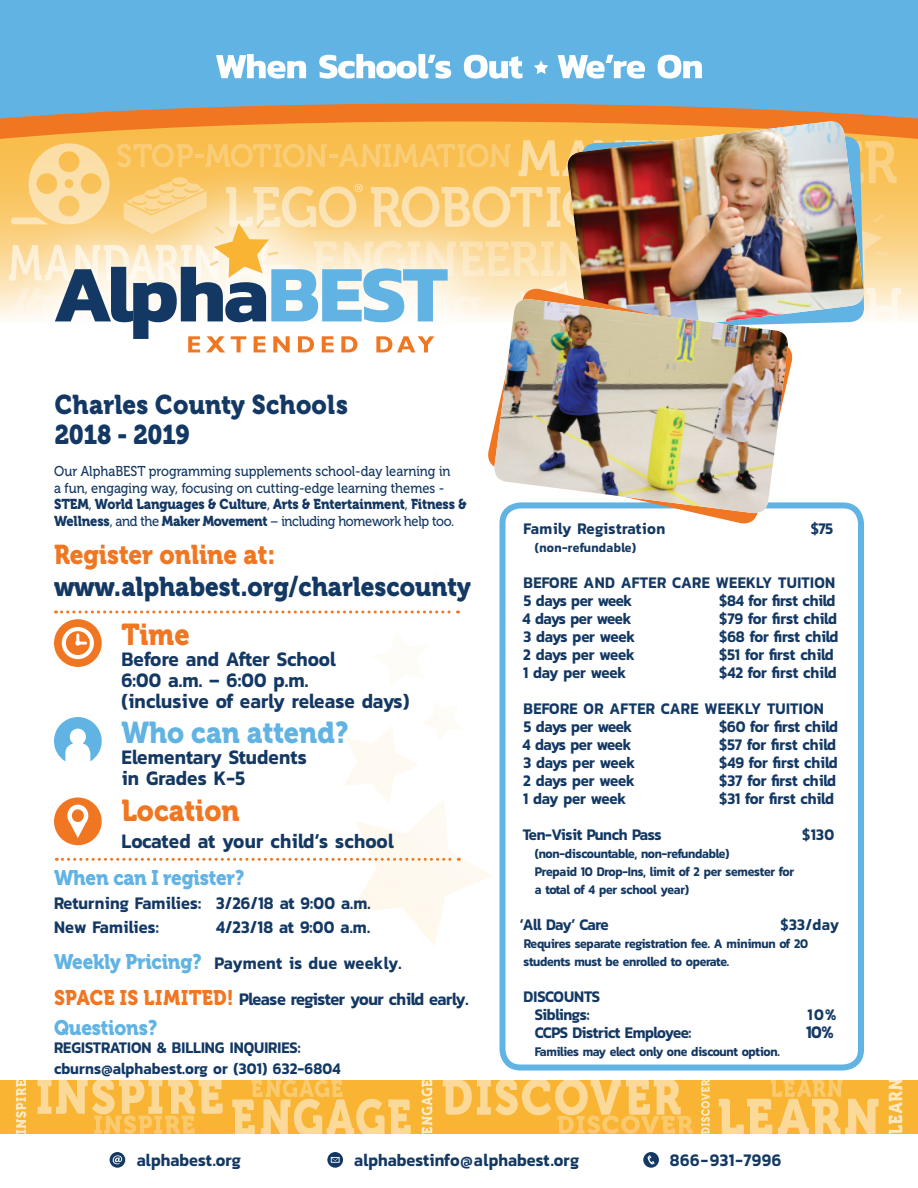
<style>
.page{position:relative;width:918px;height:1188px;background:#fff}
.page>*{position:absolute;margin:0;border:0;box-sizing:border-box;transform-origin:0 0}
.t1{font:30px "Museo 900";color:#61b3e4;scale:.9 1}
.t2{font:30px "Museo 900";color:#f07622;scale:.9 1}
.t3{font:27px "Museo 900";color:#133863;scale:.9 1}
.t4{font:27px "Museo 900";color:#f07622;scale:.9 1}
.t5{font:27px "Museo 900";letter-spacing:-.02em;color:#133863;scale:.9 1}
.t6{font:600 21px/21px "Kanit";letter-spacing:.005em;color:#133863;scale:.9 1}
.t7{font:21px "Museo 900";letter-spacing:-.01em;color:#61b3e4;scale:.9 1}
.t8{font:600 18px "Kanit";color:#133863;scale:.9 1}
.t9{font:600 18px "Kanit";letter-spacing:-.025em;color:#133863;scale:.9 1}
.t10{font:600 18px "Kanit";letter-spacing:.02em;color:#133863;scale:.9 1}
.t11{font:600 18px "Kanit";letter-spacing:.03em;color:#133863;scale:.9 1}
.t12{font:600 16.5px/21px "Kanit";letter-spacing:-.01em;color:#133863;scale:.9 1}
.t13{font:600 16.5px "Kanit";letter-spacing:.02em;color:#133863;scale:.9 1}
.t14{font:600 16.5px "Kanit";letter-spacing:-.03em;color:#133863;scale:.9 1}
.t15{font:600 16.5px "Kanit";letter-spacing:.03em;color:#133863;scale:.9 1}
.t16{font:600 16.5px "Kanit";letter-spacing:-.055em;color:#133863;scale:.9 1}
.t17{font:14.25px/16.5px "Museo 500";color:#133863;scale:.9 1}
.t18{font:600 13.5px/18px "Kanit";letter-spacing:-.02em;color:#133863;scale:.9 1}
.t19{font:600 13.5px "Kanit";letter-spacing:.03em;color:#133863;scale:.9 1}
.s1{font-family:"Museo 900"}
.s2{font-family:"Museo 900";font-weight:400;font-size:21px;color:#61b3e4}
.s3{font-family:"Museo 900";font-weight:400;font-size:21px;color:#f07622}
</style>
<div class="page">
<svg style="left:643px;top:1152px;width:16px;height:16px"></svg>
<svg style="left:648px;top:1155px;width:7px;height:10px"></svg>
<svg style="left:327px;top:1152px;width:16px;height:16px"></svg>
<svg style="left:331px;top:1157px;width:9px;height:6px"></svg>
<svg style="left:110px;top:1152px;width:15px;height:16px"></svg>
<svg style="left:113px;top:1155px;width:9px;height:9px"></svg>
<div style="left:0;top:1080px;width:918px;height:54px;background:#f8b432"></div>
<svg style="left:889px;top:1080px;width:13px;height:54px"></svg>
<svg style="left:719px;top:1080px;width:160px;height:54px"></svg>
<svg style="left:443px;top:1080px;width:250px;height:54px"></svg>
<svg style="left:701px;top:1080px;width:9px;height:54px"></svg>
<svg style="left:421px;top:1080px;width:11px;height:54px"></svg>
<svg style="left:232px;top:1080px;width:179px;height:54px"></svg>
<svg style="left:16px;top:1080px;width:10px;height:54px"></svg>
<svg style="left:38px;top:1080px;width:185px;height:54px"></svg>
<svg style="left:0;top:140px;width:918px;height:179px;background:#fad184"></svg>
<svg style="left:865px;top:287px;width:36px;height:32px"></svg>
<svg style="left:865px;top:203px;width:25px;height:68px;background:#fad287"></svg>
<svg style="left:865px;top:140px;width:32px;height:44px"></svg>
<div style="left:54px;top:619px;width:48px;height:48px;background:#f07622;border-radius:50%"></div>
<svg style="left:62px;top:627px;width:32px;height:32px"></svg>
<div style="left:500px;top:502px;width:364px;height:569px;border:6px solid #61b3e4;border-radius:18px"></div>
<svg style="left:8px;top:140px;width:558px;height:213px"></svg>
<svg style="left:0;top:120px;width:918px;height:20px;background:#f4a13a"></svg>
<svg style="left:0;top:0;width:918px;height:120px;background:#70acce"></svg>
<svg style="left:216px;top:54px;width:90px;height:25px"></svg>
<svg style="left:319px;top:54px;width:132px;height:25px"></svg>
<svg style="left:464px;top:55px;width:59px;height:24px"></svg>
<svg style="left:558px;top:55px;width:87px;height:24px"></svg>
<svg style="left:658px;top:55px;width:44px;height:24px"></svg>
<svg style="left:534px;top:60px;width:14px;height:14px"></svg>
<svg style="left:54px;top:717px;width:438px;height:229px"></svg>
<svg style="left:56px;top:610px;width:403px;height:4px"></svg>
<img style="left:566px;top:122px;width:299px;height:202px">
<img style="left:485px;top:286px;width:310px;height:240px">
<img style="left:493px;top:299px;width:297px;height:216px">
<p class="t3" style="left:55px;top:389px;width:327px">Charles County Schools</p>
<p class="t5" style="left:55px;top:419px;width:151px">2018 - 2019</p>
<p class="t17" style="left:54px;top:463px;width:460px">Our AlphaBEST programming supplements school-day learning in<br>a fun, engaging way, focusing on cutting-edge learning themes - <span class="s1">STEM</span>, <span class="s1">World Languages &amp; Culture</span>, <span class="s1">Arts &amp; Entertainment</span>, <span class="s1">Fitness &amp; Wellness</span>, and the <span class="s1">Maker Movement</span> – including homework help too.</p>
<p class="t4" style="left:54px;top:540px;width:247px">Register online at:</p>
<p class="t3" style="left:54px;top:571px;width:465px">www.alphabest.org/charlescounty</p>
<p class="t2" style="left:121px;top:617px;width:77px">Time</p>
<p class="t6" style="left:121px;top:648px;width:240px">Before and After School</p>
<p class="t6" style="left:121px;top:669px;width:322px">6:00 a.m. – 6:00 p.m.<br>(inclusive of early release days)</p>
<p class="t1" style="left:121px;top:716px;width:254px">Who can attend?</p>
<p class="t6" style="left:121px;top:746px;width:208px">Elementary Students</p>
<p class="t6" style="left:121px;top:767px;width:139px">in Grades K-5</p>
<p class="t2" style="left:121px;top:794px;width:133px">Location</p>
<p class="t6" style="left:121px;top:830px;width:304px">Located at your child’s school</p>
<p class="t7" style="left:54px;top:866px;width:213px">When can I register?</p>
<p class="t8" style="left:54px;top:889px;width:353px">Returning Families: 3/26/18 at 9:00 a.m.</p>
<p class="t8" style="left:54px;top:913px;width:118px">New Families:</p>
<p class="t8" style="left:216px;top:913px;width:173px">4/23/18 at 9:00 a.m.</p>
<p class="t10" style="left:54px;top:949px;width:388px"><span class="s2">Weekly Pricing?</span> Payment is due weekly.</p>
<p class="t9" style="left:54px;top:985px;width:462px"><span class="s3">SPACE IS LIMITED!</span> Please register your child early.</p>
<p class="t7" style="left:54px;top:1015px;width:116px">Questions?</p>
<p class="t12" style="left:54px;top:1036px;width:320px">REGISTRATION &amp; BILLING INQUIRIES: cburns@alphabest.org or (301) 632-6804</p>
<p class="t15" style="left:524px;top:516px;width:159px">Family Registration</p>
<p class="t12" style="left:811px;top:517px;width:27px">$75</p>
<p class="t19" style="left:535px;top:537px;width:114px">(non-refundable)</p>
<p class="t13" style="left:524px;top:570px;width:348px">BEFORE AND AFTER CARE WEEKLY TUITION</p>
<p class="t14" style="left:524px;top:588px;width:122px">5 days per week</p>
<p class="t12" style="left:719px;top:589px;width:131px">$84 for first child</p>
<p class="t14" style="left:523px;top:606px;width:123px">4 days per week</p>
<p class="t12" style="left:719px;top:607px;width:132px">$79 for first child</p>
<p class="t12" style="left:523px;top:625px;width:126px">3 days per week</p>
<p class="t12" style="left:719px;top:625px;width:134px">$68 for first child</p>
<p class="t12" style="left:523px;top:643px;width:126px">2 days per week</p>
<p class="t12" style="left:719px;top:643px;width:129px">$51 for first child</p>
<p class="t12" style="left:523px;top:661px;width:116px">1 day per week</p>
<p class="t12" style="left:719px;top:661px;width:132px">$42 for first child</p>
<p class="t13" style="left:524px;top:696px;width:335px">BEFORE OR AFTER CARE WEEKLY TUITION</p>
<p class="t14" style="left:524px;top:714px;width:122px">5 days per week</p>
<p class="t12" style="left:719px;top:715px;width:134px">$60 for first child</p>
<p class="t14" style="left:523px;top:732px;width:123px">4 days per week</p>
<p class="t12" style="left:719px;top:733px;width:131px">$57 for first child</p>
<p class="t12" style="left:523px;top:751px;width:126px">3 days per week</p>
<p class="t12" style="left:719px;top:751px;width:133px">$49 for first child</p>
<p class="t12" style="left:523px;top:769px;width:126px">2 days per week</p>
<p class="t12" style="left:719px;top:769px;width:131px">$37 for first child</p>
<p class="t12" style="left:523px;top:787px;width:116px">1 day per week</p>
<p class="t12" style="left:719px;top:787px;width:129px">$31 for first child</p>
<p class="t12" style="left:523px;top:823px;width:156px">Ten-Visit Punch Pass</p>
<p class="t12" style="left:802px;top:823px;width:37px">$130</p>
<p class="t18" style="left:535px;top:844px;width:218px">(non-discountable, non-refundable)</p>
<p class="t18" style="left:535px;top:862px;width:290px">Prepaid 10 Drop-Ins, limit of 2 per semester for a total of 4 per school year)</p>
<p class="t16" style="left:520px;top:912px;width:100px">‘All Day’ Care</p>
<p class="t12" style="left:781px;top:913px;width:66px">$33/day</p>
<p class="t18" style="left:523px;top:934px;width:318px">Requires separate registration fee. A minimun of 20 students must be enrolled to operate.</p>
<p class="t12" style="left:524px;top:985px;width:86px">DISCOUNTS</p>
<p class="t12" style="left:535px;top:1003px;width:62px">Siblings:</p>
<p class="t12" style="left:807px;top:1003px;width:34px">10%</p>
<p class="t12" style="left:535px;top:1021px;width:176px">CCPS District Employee:</p>
<p class="t8" style="left:806px;top:1018px;width:32px">10%</p>
<p class="t18" style="left:535px;top:1042px;width:274px">Families may elect only one discount option.</p>
<p class="t8" style="left:137px;top:1146px;width:117px">alphabest.org</p>
<p class="t8" style="left:354px;top:1146px;width:251px">alphabestinfo@alphabest.org</p>
<p class="t11" style="left:670px;top:1146px;width:125px">866-931-7996</p>
</div>
